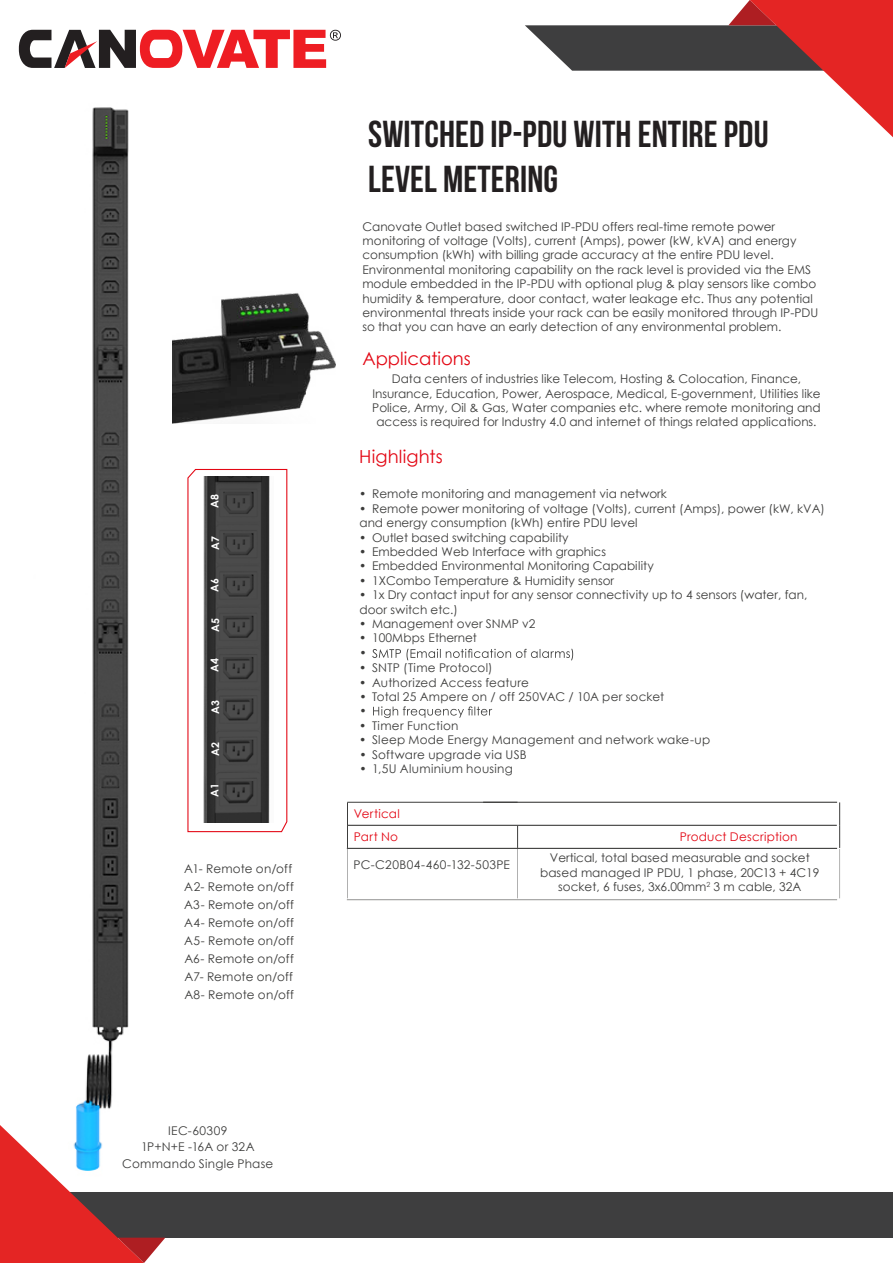
<style>
.page{position:relative;width:893px;height:1263px;background:#fff}
.page>*{position:absolute;margin:0;border:0;box-sizing:border-box;transform-origin:0 0}
.t1{font:700 37.5px/45px "Bebas Neue";letter-spacing:.005em;color:#231f20}
.t2{font:18px "Century Gothic";color:#e30613}
.t3{font:12px/14.4px "Century Gothic";color:#3c3c3b}
.t4{font:12px/16.5px "Century Gothic";letter-spacing:.02em;color:#3c3c3b;text-align:center}
.t5{font:12px/23.1px "Century Gothic";letter-spacing:.02em;color:#e30613}
.t6{font:12px "Century Gothic";letter-spacing:.035em;color:#3c3c3b}
.t7{font:700 10.5px "Century Gothic";color:#fff}
</style>
<div class="page">
<img style="left:76px;top:107px;width:572px;height:1018px">
<div style="left:0;top:1192px;width:893px;height:46px;background:#3e3e3f"></div>
<svg style="left:525px;top:0;width:368px;height:137px"></svg>
<svg style="left:0;top:1125px;width:165px;height:138px"></svg>
<svg style="left:19px;top:30px;width:322px;height:38px"></svg>
<svg style="left:372px;top:649px;width:201px;height:11px"></svg>
<svg style="left:373px;top:706px;width:119px;height:12px"></svg>
<svg style="left:839px;top:802px;width:1px;height:46px"></svg>
<hr style="left:517px;top:849px;width:1px;height:49px;background:#9d9d9c">
<hr style="left:839px;top:849px;width:1px;height:49px;background:#9d9d9c">
<hr style="left:347px;top:899px;width:490px;height:1px;background:#9d9d9c">
<hr style="left:347px;top:848px;width:490px;height:1px;background:#3c3c3b">
<svg style="left:517px;top:826px;width:1px;height:22px"></svg>
<hr style="left:347px;top:802px;width:171px;height:1px;background:#3c3c3b">
<hr style="left:483px;top:802px;width:354px;height:1px;background:#3c3c3b">
<svg style="left:347px;top:802px;width:1px;height:46px"></svg>
<hr style="left:347px;top:825px;width:490px;height:1px;background:#3c3c3b">
<hr style="left:347px;top:849px;width:1px;height:49px;background:#9d9d9c">
<img style="left:172px;top:292px;width:164px;height:132px">
<svg style="left:187px;top:468px;width:101px;height:365px"></svg>
<p class="t7" style="left:211px;top:508px;width:15px;rotate:-90deg">A8</p>
<p class="t7" style="left:211px;top:550px;width:15px;rotate:-90deg">A7</p>
<p class="t7" style="left:211px;top:592px;width:15px;rotate:-90deg">A6</p>
<p class="t7" style="left:211px;top:632px;width:15px;rotate:-90deg">A5</p>
<p class="t7" style="left:211px;top:672px;width:15px;rotate:-90deg">A4</p>
<p class="t7" style="left:211px;top:714px;width:15px;rotate:-90deg">A3</p>
<p class="t7" style="left:211px;top:756px;width:15px;rotate:-90deg">A2</p>
<p class="t7" style="left:211px;top:797px;width:15px;rotate:-90deg">A1</p>
<p class="t3" style="left:184px;top:861px;width:111px;line-height:18px">A1- Remote on/off<br>A2- Remote on/off<br>A3- Remote on/off<br>A4- Remote on/off<br>A5- Remote on/off<br>A6- Remote on/off<br>A7- Remote on/off<br>A8- Remote on/off</p>
<p class="t4" style="left:122px;top:1123px;width:153px">IEC-60309<br>1P+N+E -16A or 32A<br>Commando Single Phase</p>
<h1 class="t1" style="left:368px;top:112px;width:402px">SWITCHED IP-PDU WITH ENTIRE PDU<br>LEVEL METERING</h1>
<p class="t3" style="left:362px;top:220px;width:457px">Canovate Outlet based switched IP-PDU offers real-time remote power monitoring of voltage (Volts), current (Amps), power (kW, kVA) and energy consumption (kWh) with billing grade accuracy at the entire PDU level.<br>Environmental monitoring capability on the rack level is provided via the EMS module embedded in the IP-PDU with optional plug &amp; play sensors like combo humidity &amp; temperature, door contact, water leakage etc. Thus any potential environmental threats inside your rack can be easily monitored through IP-PDU so that you can have an early detection of any environmental problem.</p>
<h2 class="t2" style="left:362px;top:351px;width:110px">Applications</h2>
<p class="t3" style="left:372px;top:373px;width:450px;text-align:center">Data centers of industries like Telecom, Hosting &amp; Colocation, Finance, Insurance, Education, Power, Aerospace, Medical, E-government, Utilities like Police, Army, Oil &amp; Gas, Water companies etc. where remote monitoring and access is required for Industry 4.0 and internet of things related applications.</p>
<h2 class="t2" style="left:359px;top:449px;width:85px">Highlights</h2>
<p class="t3" style="left:359px;top:488px;width:467px">ï Remote monitoring and management via network<br>ï Remote power monitoring of voltage (Volts), current (Amps), power (kW, kVA) and energy consumption (kWh) entire PDU level<br>ï Outlet based switching capability<br>ï Embedded Web Interface with graphics<br>ï Embedded Environmental Monitoring Capability<br>ï 1XCombo Temperature &amp; Humidity sensor<br>ï 1x Dry contact input for any sensor connectivity up to 4 sensors (water, fan, door switch etc.)<br>ï Management over SNMP v2<br>ï 100Mbps Ethernet<br>ï<br>ï SNTP (Time Protocol)<br>ï Authorized Access feature<br>ï Total 25 Ampere on / off 250VAC / 10A per socket<br>ï<br>ï Timer Function<br>ï Sleep Mode Energy Management and network wake-up<br>ï Software upgrade via USB<br>ï 1,5U Aluminium housing</p>
<p class="t5" style="left:354px;top:803px;width:48px">Vertical<br>Part No</p>
<p class="t5" style="left:680px;top:826px;width:119px">Product Description</p>
<p class="t6" style="left:353px;top:860px;width:158px">PC-C20B04-460-132-503PE</p>
<p class="t3" style="left:540px;top:852px;width:281px;text-align:center">Vertical, total based measurable and socket based managed IP PDU, 1 phase, 20C13 + 4C19 socket, 6 fuses, 3x6.00mm<sup>2</sup> 3 m cable, 32A</p>
</div>
